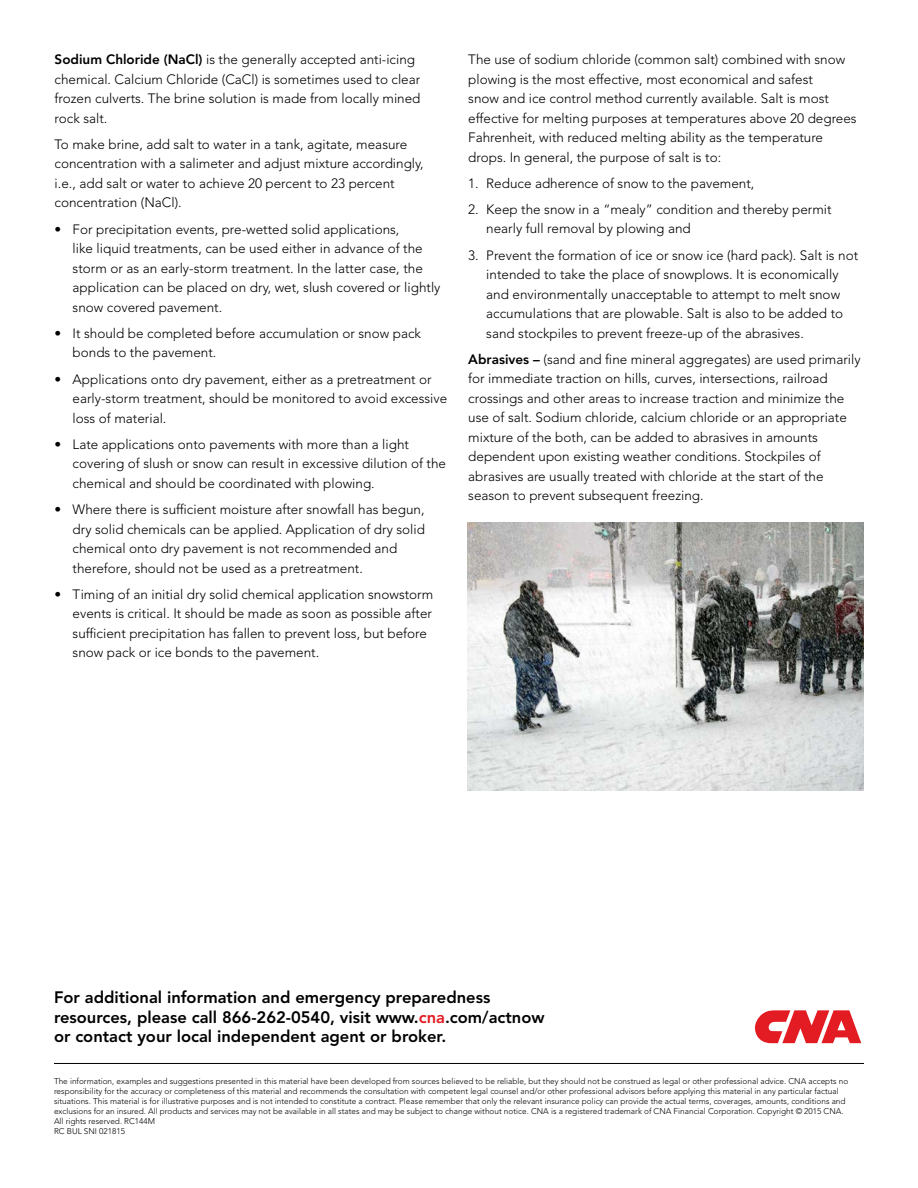
<style>
.page{position:relative;width:918px;height:1188px;background:#fff}
.page>*{position:absolute;margin:0;border:0;box-sizing:border-box;transform-origin:0 0}
.t1{font:800 16.5px/19.8px "Avenir LT Std";color:#000}
.t2{font:300 13.5px/19.5px "Avenir LT Std";color:#000}
.t3{font:300 8.25px/10.1px "Avenir LT Std";color:#000}
.s1{font-weight:800}
.s2{color:#e31b23}
</style>
<div class="page">
<img style="left:467px;top:523px;width:397px;height:268px">
<hr style="left:54px;top:1063px;width:810px;height:1px;background:#000">
<svg style="left:755px;top:1010px;width:106px;height:33px"></svg>
<p class="t2" style="left:55px;top:50px;width:367px"><span class="s1">Sodium Chloride (NaCl)</span> is the generally accepted anti-icing chemical. Calcium Chloride (CaCl) is sometimes used to clear frozen culverts. The brine solution is made from locally mined rock salt.</p>
<p class="t2" style="left:55px;top:135px;width:371px">To make brine, add salt to water in a tank, agitate, measure concentration with a salimeter and adjust mixture accordingly, i.e., add salt or water to achieve 20 percent to 23 percent concentration (NaCl).</p>
<p class="t2" style="left:73px;top:219px;width:369px;text-indent:-18px">• For precipitation events, pre-wetted solid applications,<br>like liquid treatments, can be used either in advance of the storm or as an early-storm treatment. In the latter case, the application can be placed on dry, wet, slush covered or lightly snow covered pavement.</p>
<p class="t2" style="left:73px;top:324px;width:350px;text-indent:-18px">• It should be completed before accumulation or snow pack bonds to the pavement.</p>
<p class="t2" style="left:73px;top:369px;width:376px;text-indent:-18px">• Applications onto dry pavement, either as a pretreatment or early-storm treatment, should be monitored to avoid excessive loss of material.</p>
<p class="t2" style="left:73px;top:434px;width:375px;text-indent:-18px">• Late applications onto pavements with more than a light covering of slush or snow can result in excessive dilution of the chemical and should be coordinated with plowing.</p>
<p class="t2" style="left:73px;top:500px;width:354px;text-indent:-18px">• Where there is sufficient moisture after snowfall has begun, dry solid chemicals can be applied. Application of dry solid chemical onto dry pavement is not recommended and therefore, should not be used as a pretreatment.</p>
<p class="t2" style="left:73px;top:584px;width:362px;text-indent:-18px">• Timing of an initial dry solid chemical application snowstorm events is critical. It should be made as soon as possible after sufficient precipitation has fallen to prevent loss, but before snow pack or ice bonds to the pavement.</p>
<p class="t2" style="left:468px;top:50px;width:390px">The use of sodium chloride (common salt) combined with snow plowing is the most effective, most economical and safest<br>snow and ice control method currently available. Salt is most effective for melting purposes at temperatures above 20 degrees Fahrenheit, with reduced melting ability as the temperature drops. In general, the purpose of salt is to:</p>
<p class="t2" style="left:468px;top:173px;width:288px">1. Reduce adherence of snow to the pavement,</p>
<p class="t2" style="left:486px;top:200px;width:347px;text-indent:-18px">2. Keep the snow in a “mealy” condition and thereby permit nearly full removal by plowing and</p>
<p class="t2" style="left:486px;top:245px;width:374px;text-indent:-18px">3. Prevent the formation of ice or snow ice (hard pack). Salt is not intended to take the place of snowplows. It is economically and environmentally unacceptable to attempt to melt snow accumulations that are plowable. Salt is also to be added to sand stockpiles to prevent freeze-up of the abrasives.</p>
<p class="t2" style="left:468px;top:350px;width:394px"><span class="s1">Abrasives –</span> (sand and fine mineral aggregates) are used primarily for immediate traction on hills, curves, intersections, railroad crossings and other areas to increase traction and minimize the use of salt. Sodium chloride, calcium chloride or an appropriate mixture of the both, can be added to abrasives in amounts dependent upon existing weather conditions. Stockpiles of abrasives are usually treated with chloride at the start of the season to prevent subsequent freezing.</p>
<p class="t1" style="left:54px;top:987px;width:492px">For additional information and emergency preparedness resources, please call 866-262-0540, visit www.<span class="s2">cna</span>.com/actnow or contact your local independent agent or broker.</p>
<p class="t3" style="left:54px;top:1076px;width:796px">The information, examples and suggestions presented in this material have been developed from sources believed to be reliable, but they should not be construed as legal or other professional advice. CNA accepts no responsibility for the accuracy or completeness of this material and recommends the consultation with competent legal counsel and/or other professional advisors before applying this material in any particular factual situations. This material is for illustrative purposes and is not intended to constitute a contract. Please remember that only the relevant insurance policy can provide the actual terms, coverages, amounts, conditions and exclusions for an insured. All products and services may not be available in all states and may be subject to change without notice. CNA is a registered trademark of CNA Financial Corporation. Copyright © 2015 CNA.<br>All rights reserved. RC144M<br>RC BUL SNI 021815</p>
</div>
